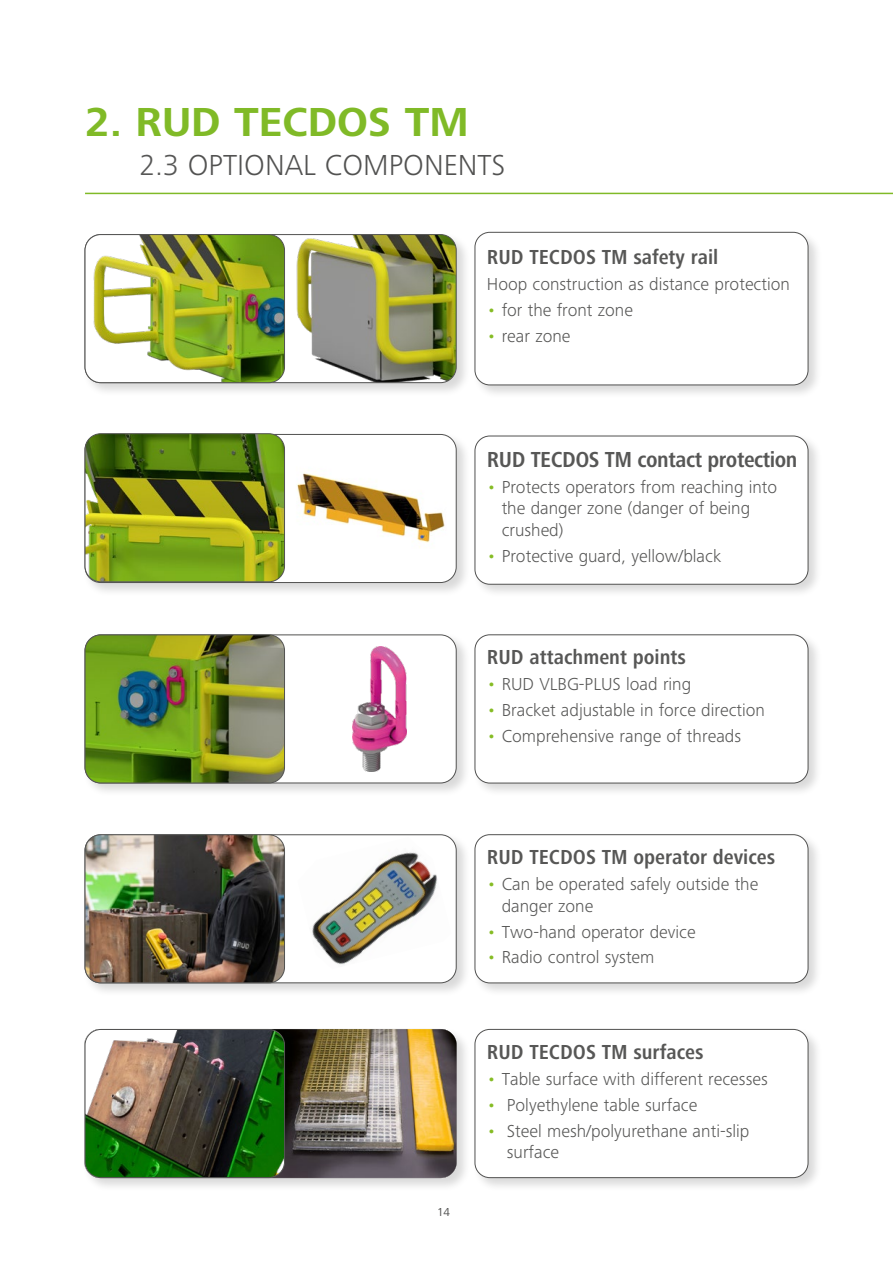
<style>
.page{position:relative;width:893px;height:1263px;background:#fff}
.page>*{position:absolute;margin:0;border:0;box-sizing:border-box;transform-origin:0 0}
.t1{font:700 42px "Frutiger Next LTW1 G";color:#80ba27}
.t2{font:300 30px "Frutiger Next LTW1 G";color:#525251}
.t3{font:700 condensed 22.5px "Frutiger Next LTW1 G";letter-spacing:-.02em;color:#575756}
.t4{font:700 condensed 21px "Frutiger Next LTW1 G";color:#575756}
.t5{font:300 18px/21.6px "Frutiger Next LTW1 G";color:#575756}
.t6{font:12px "Frutiger Next LTW1 G";color:#525251}
.s1{color:#575756}
.s2{color:#86bc25}
</style>
<div class="page">
<hr style="left:85px;top:193px;width:808px;height:1px;background:#80ba27">
<div style="left:82px;top:1027px;width:389px;height:165px;background:#000;opacity:.15"></div>
<div style="left:472px;top:433px;width:350px;height:166px;background:#000;opacity:.15"></div>
<div style="left:475px;top:436px;width:333px;height:148px;background:#fff;border-radius:15px"></div>
<div style="left:475px;top:436px;width:333px;height:148px;border:1px solid #525251;border-radius:15px"></div>
<div style="left:82px;top:632px;width:389px;height:165px;background:#000;opacity:.15"></div>
<div style="left:85px;top:635px;width:371px;height:148px;background:#fff;border-radius:16px"></div>
<img style="left:85px;top:635px;width:200px;height:148px">
<div style="left:85px;top:634px;width:200px;height:149px;border:1px solid #525251;border-radius:16px"></div>
<div style="left:472px;top:632px;width:350px;height:165px;background:#000;opacity:.15"></div>
<div style="left:475px;top:635px;width:333px;height:148px;background:#fff;border-radius:15px"></div>
<div style="left:475px;top:634px;width:333px;height:149px;border:1px solid #525251;border-radius:15px"></div>
<img style="left:353px;top:647px;width:54px;height:124px">
<div style="left:472px;top:832px;width:350px;height:165px;background:#000;opacity:.15"></div>
<div style="left:475px;top:835px;width:333px;height:148px;background:#fff;border-radius:15px"></div>
<div style="left:475px;top:834px;width:333px;height:149px;border:1px solid #525251;border-radius:15px"></div>
<div style="left:82px;top:832px;width:389px;height:165px;background:#000;opacity:.15"></div>
<div style="left:85px;top:835px;width:371px;height:148px;background:#fff;border-radius:16px"></div>
<img style="left:85px;top:835px;width:200px;height:148px">
<div style="left:85px;top:834px;width:200px;height:149px;border:1px solid #525251;border-radius:16px"></div>
<img style="left:312px;top:837px;width:139px;height:128px">
<div style="left:472px;top:1027px;width:350px;height:165px;background:#000;opacity:.15"></div>
<div style="left:475px;top:1029px;width:333px;height:148px;background:#fff;border-radius:15px"></div>
<div style="left:475px;top:1029px;width:333px;height:149px;border:1px solid #525251;border-radius:15px"></div>
<div style="left:472px;top:230px;width:350px;height:169px;background:#000;opacity:.15"></div>
<div style="left:475px;top:232px;width:333px;height:153px;background:#fff;border-radius:15px"></div>
<div style="left:475px;top:232px;width:333px;height:153px;border:1px solid #525251;border-radius:15px"></div>
<div style="left:82px;top:232px;width:389px;height:165px;background:#000;opacity:.15"></div>
<img style="left:285px;top:235px;width:171px;height:148px">
<img style="left:85px;top:235px;width:200px;height:148px">
<div style="left:85px;top:234px;width:200px;height:149px;border:1px solid #525251;border-radius:16px"></div>
<img style="left:273px;top:1029px;width:184px;height:149px">
<img style="left:85px;top:1029px;width:200px;height:148px">
<div style="left:85px;top:1029px;width:200px;height:149px;border:1px solid #525251;border-radius:16px"></div>
<div style="left:82px;top:432px;width:389px;height:165px;background:#000;opacity:.15"></div>
<img style="left:285px;top:434px;width:171px;height:148px">
<img style="left:85px;top:434px;width:200px;height:148px">
<div style="left:85px;top:433px;width:200px;height:149px;border:1px solid #525251;border-radius:16px"></div>
<h1 class="t1" style="left:85px;top:98px;width:385px">2. RUD TECDOS TM</h1>
<h2 class="t2" style="left:139px;top:148px;width:368px"><span class="s1">2.3</span> OPTIONAL COMPONENTS</h2>
<p class="t4" style="left:487px;top:245px;width:233px">RUD TECDOS TM safety rail</p>
<p class="t5" style="left:487px;top:273px;width:305px">Hoop construction as distance protection</p>
<p class="t5" style="left:487px;top:299px;width:148px"><span class="s2">•</span> for the front zone</p>
<p class="t5" style="left:487px;top:325px;width:85px"><span class="s2">•</span> rear zone</p>
<p class="t3" style="left:487px;top:446px;width:312px">RUD TECDOS TM contact protection</p>
<p class="t5" style="left:502px;top:476px;width:277px;text-indent:-15px"><span class="s2">•</span> Protects operators from reaching into the danger zone (danger of being crushed)</p>
<p class="t5" style="left:487px;top:545px;width:236px"><span class="s2">•</span> Protective guard, yellow/black</p>
<p class="t4" style="left:487px;top:645px;width:201px">RUD attachment points</p>
<p class="t5" style="left:487px;top:673px;width:206px"><span class="s2">•</span> RUD VLBG-PLUS load ring</p>
<p class="t5" style="left:487px;top:699px;width:280px"><span class="s2">•</span> Bracket adjustable in force direction</p>
<p class="t5" style="left:487px;top:725px;width:256px"><span class="s2">•</span> Comprehensive range of threads</p>
<p class="t4" style="left:487px;top:845px;width:290px">RUD TECDOS TM operator devices</p>
<p class="t5" style="left:502px;top:873px;width:258px;text-indent:-15px"><span class="s2">•</span> Can be operated safely outside the danger zone</p>
<p class="t5" style="left:487px;top:921px;width:210px"><span class="s2">•</span> Two-hand operator device</p>
<p class="t5" style="left:487px;top:947px;width:169px"><span class="s2">•</span> Radio control system</p>
<p class="t6" style="left:437px;top:1205px;width:15px">14</p>
<p class="t4" style="left:487px;top:1040px;width:218px">RUD TECDOS TM surfaces</p>
<p class="t5" style="left:487px;top:1068px;width:282px"><span class="s2">•</span> Table surface with different recesses</p>
<p class="t5" style="left:487px;top:1094px;width:212px"><span class="s2">•</span> Polyethylene table surface</p>
<p class="t5" style="left:507px;top:1120px;width:244px;text-indent:-20px"><span class="s2">•</span> Steel mesh/polyurethane anti-slip surface</p>
</div>
